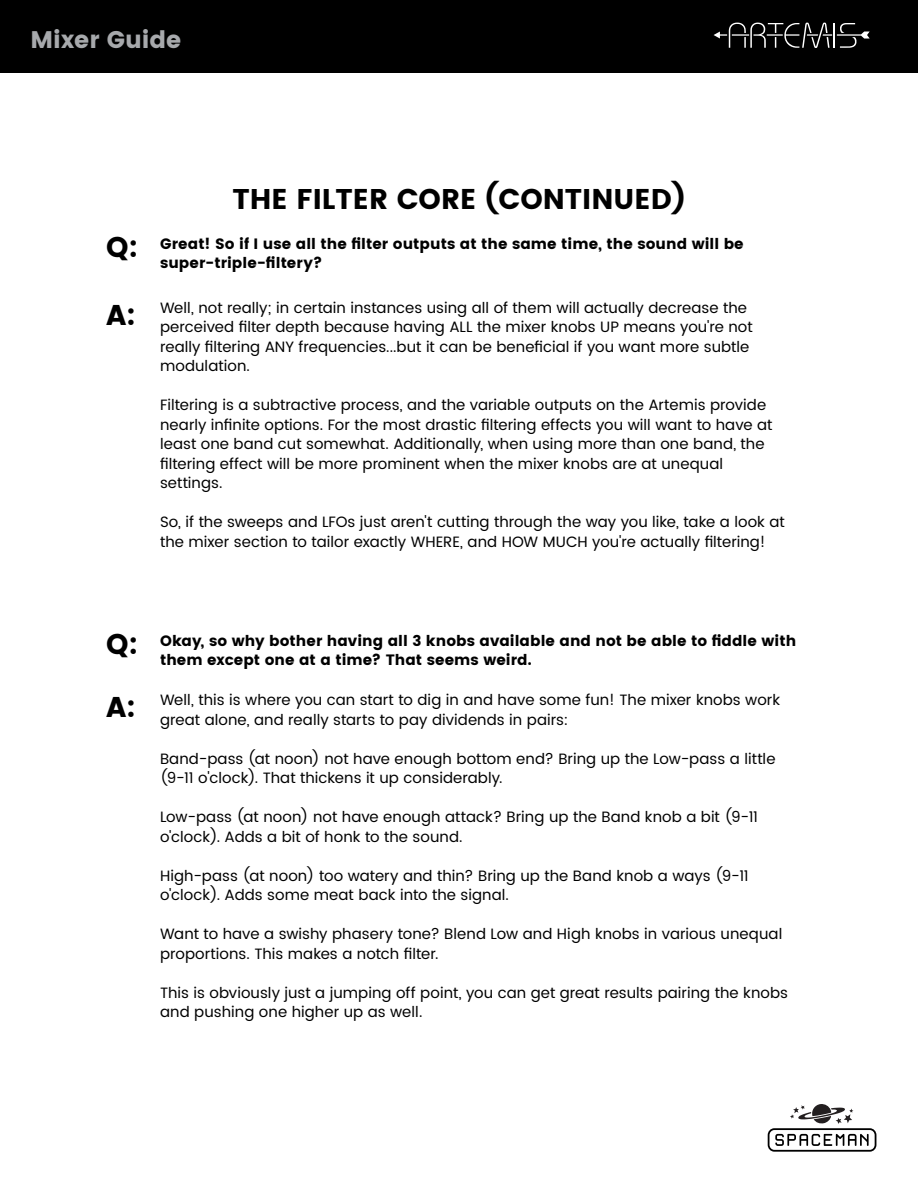
<style>
.page{position:relative;width:918px;height:1188px;background:#fff}
.page>*{position:absolute;margin:0;border:0;box-sizing:border-box;transform-origin:0 0}
.t1{font:28.5px "Poppins";color:#000}
.t2{font:24px "Poppins";color:#a7a9ac}
.t3{font:15px/19.5px "Poppins";letter-spacing:.005em;color:#000}
.t4{font:15px/19.5px "Poppins";letter-spacing:.005em;color:#000}
</style>
<div class="page">
<div style="left:768px;top:1128px;width:108px;height:24px;border:2px solid #000;border-radius:6px"></div>
<svg style="left:775px;top:1134px;width:94px;height:12px"></svg>
<svg style="left:790px;top:1104px;width:63px;height:20px"></svg>
<div style="left:0;top:0;width:918px;height:73px;background:#000"></div>
<svg style="left:714px;top:22px;width:156px;height:26px"></svg>
<h2 class="t2" style="left:31px;top:26px;width:152px">Mixer Guide</h2>
<h1 class="t1" style="left:106px;top:230px;width:33px">Q:</h1>
<h1 class="t1" style="left:106px;top:298px;width:31px">A:</h1>
<h1 class="t1" style="left:232px;top:182px;width:455px">THE FILTER CORE (CONTINUED)</h1>
<p class="t4" style="left:160px;top:234px;width:585px">Great! So if I use all the filter outputs at the same time, the sound will be super-triple-filtery?</p>
<p class="t3" style="left:160px;top:298px;width:594px">Well, not really; in certain instances using all of them will actually decrease the perceived filter depth because having ALL the mixer knobs UP means you're not really filtering ANY frequencies...but it can be beneficial if you want more subtle modulation.</p>
<p class="t3" style="left:160px;top:396px;width:614px">Filtering is a subtractive process, and the variable outputs on the Artemis provide nearly infinite options. For the most drastic filtering effects you will want to have at least one band cut somewhat. Additionally, when using more than one band, the filtering effect will be more prominent when the mixer knobs are at unequal settings.</p>
<p class="t3" style="left:160px;top:513px;width:626px">So, if the sweeps and LFOs just aren't cutting through the way you like, take a look at the mixer section to tailor exactly WHERE, and HOW MUCH you're actually filtering!</p>
<h1 class="t1" style="left:106px;top:627px;width:33px">Q:</h1>
<h1 class="t1" style="left:106px;top:691px;width:31px">A:</h1>
<p class="t4" style="left:160px;top:631px;width:638px">Okay, so why bother having all 3 knobs available and not be able to fiddle with them except one at a time? That seems weird.</p>
<p class="t3" style="left:160px;top:691px;width:621px">Well, this is where you can start to dig in and have some fun! The mixer knobs work great alone, and really starts to pay dividends in pairs:</p>
<p class="t3" style="left:160px;top:749px;width:617px">Band-pass (at noon) not have enough bottom end? Bring up the Low-pass a little (9-11 o'clock). That thickens it up considerably.</p>
<p class="t3" style="left:160px;top:808px;width:600px">Low-pass (at noon) not have enough attack? Bring up the Band knob a bit (9-11 o'clock). Adds a bit of honk to the sound.</p>
<p class="t3" style="left:160px;top:866px;width:590px">High-pass (at noon) too watery and thin? Bring up the Band knob a ways (9-11 o'clock). Adds some meat back into the signal.</p>
<p class="t3" style="left:160px;top:925px;width:624px">Want to have a swishy phasery tone? Blend Low and High knobs in various unequal proportions. This makes a notch filter.</p>
<p class="t3" style="left:160px;top:983px;width:630px">This is obviously just a jumping off point, you can get great results pairing the knobs and pushing one higher up as well.</p>
</div>
